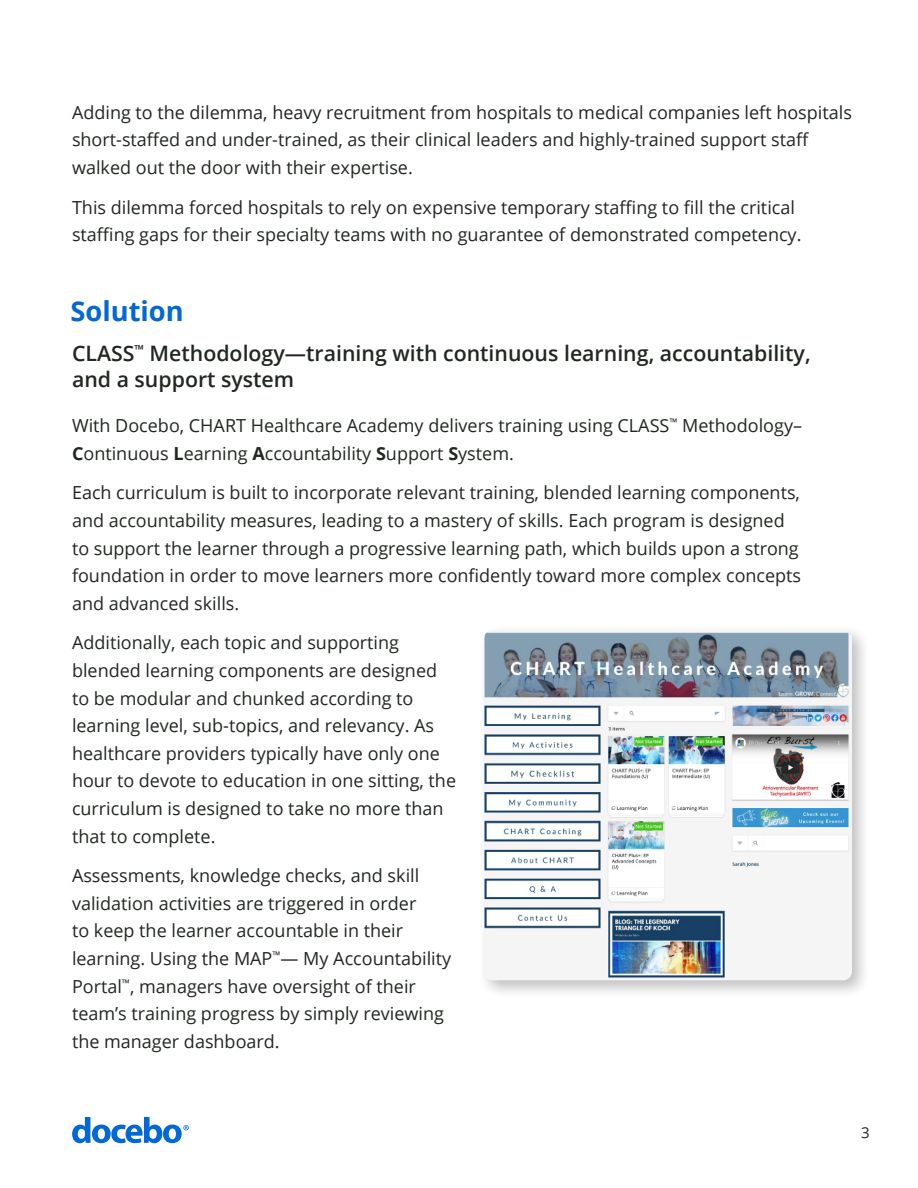
<style>
.page{position:relative;width:918px;height:1188px;background:#fff}
.page>*{position:absolute;margin:0;border:0;box-sizing:border-box;transform-origin:0 0}
.t1{font:700 27.3px "Open Sans";color:#0068d9}
.t2{font:600 21.3px/25.5px "Open Sans";color:#212721}
.t3{font:18px/27.6px "Open Sans";color:#212721}
.t4{font:15px "Open Sans";color:#212721}
.s1{font-weight:700}
</style>
<div class="page">
<svg style="left:72px;top:1117px;width:117px;height:26px"></svg>
<div style="left:478px;top:624px;width:393px;height:375px;background:#000;opacity:.25"></div>
<img style="left:484px;top:630px;width:368px;height:350px">
<p class="t3" style="left:72px;top:98px;width:781px">Adding to the dilemma, heavy recruitment from hospitals to medical companies left hospitals short-staffed and under-trained, as their clinical leaders and highly-trained support staff walked out the door with their expertise.</p>
<p class="t3" style="left:72px;top:193px;width:731px">This dilemma forced hospitals to rely on expensive temporary staffing to fill the critical staffing gaps for their specialty teams with no guarantee of demonstrated competency.</p>
<p class="t1" style="left:70px;top:292px;width:115px">Solution</p>
<p class="t2" style="left:72px;top:340px;width:740px">CLASS<sup>™</sup> Methodology—training with continuous learning, accountability, and a support system</p>
<p class="t3" style="left:72px;top:411px;width:732px">With Docebo, CHART Healthcare Academy delivers training using CLASS<sup>™</sup> Methodology–<br><span class="s1">C</span>ontinuous <span class="s1">L</span>earning <span class="s1">A</span>ccountability <span class="s1">S</span>upport <span class="s1">S</span>ystem.</p>
<p class="t3" style="left:72px;top:479px;width:731px">Each curriculum is built to incorporate relevant training, blended learning components, and accountability measures, leading to a mastery of skills. Each program is designed to support the learner through a progressive learning path, which builds upon a strong foundation in order to move learners more confidently toward more complex concepts and advanced skills.</p>
<p class="t3" style="left:72px;top:629px;width:386px">Additionally, each topic and supporting blended learning components are designed to be modular and chunked according to learning level, sub-topics, and relevancy. As healthcare providers typically have only one hour to devote to education in one sitting, the curriculum is designed to take no more than that to complete.</p>
<p class="t3" style="left:72px;top:861px;width:381px">Assessments, knowledge checks, and skill validation activities are triggered in order<br>to keep the learner accountable in their learning. Using the MAP<sup>™</sup>— My Accountability Portal<sup>™</sup>, managers have oversight of their team’s training progress by simply reviewing the manager dashboard.</p>
<p class="t4" style="left:861px;top:1122px;width:10px">3</p>
</div>
